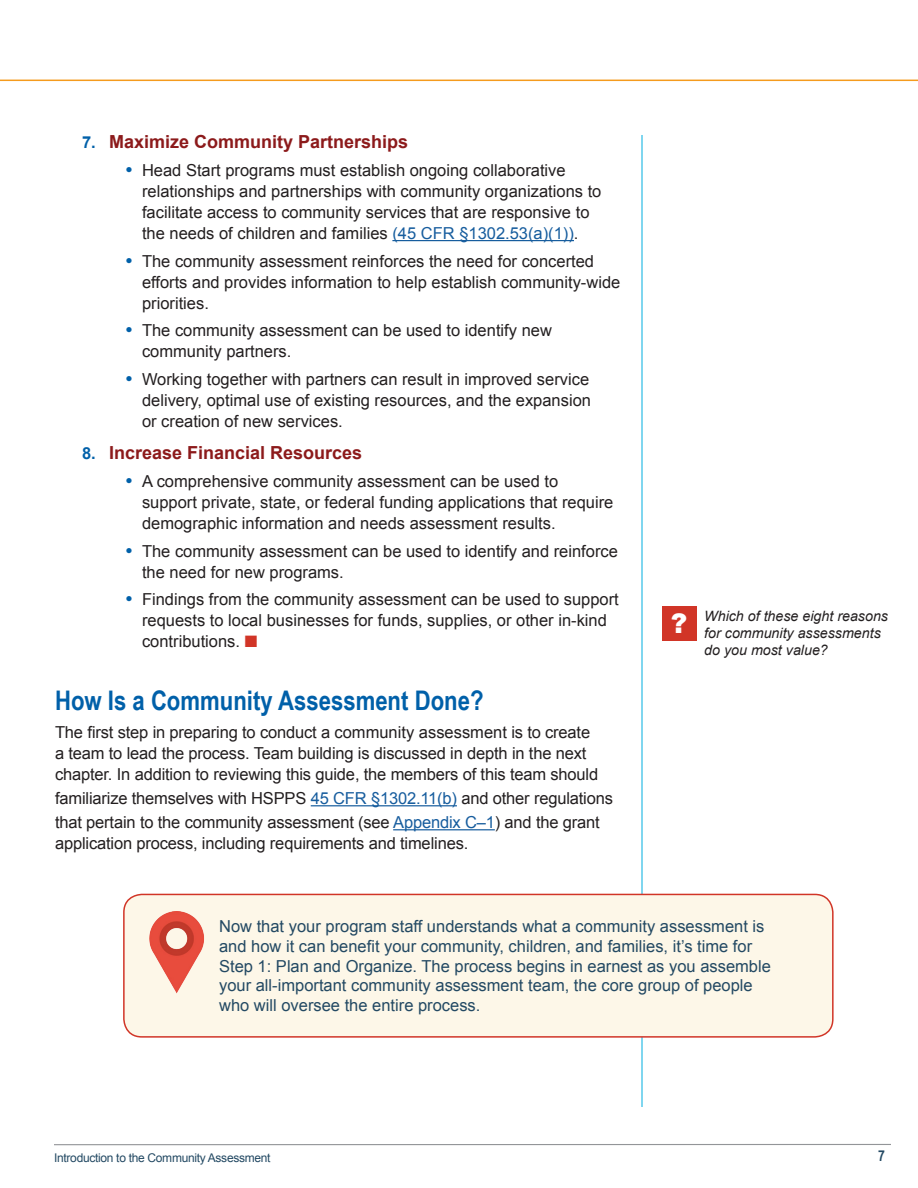
<style>
.page{position:relative;width:918px;height:1188px;background:#fff}
.page>*{position:absolute;margin:0;border:0;box-sizing:border-box;transform-origin:0 0}
.t1{font:700 27px "Arial Narrow";color:#0060a9}
.t2{font:700 18px "Arial";color:#8c1a1b}
.t3{font:16.5px/21px "Arial";color:#231f20}
.t4{font:16.5px/19.8px "Arial";color:#234963}
.t5{font:700 15px "Arial Narrow";color:#234963}
.t6{font:italic 14.25px/17.1px "Arial";color:#231f20}
.t7{font:12px "Arial";letter-spacing:-.025em;color:#234963}
.s1{font-size:16.5px;color:#0060a9}
.s2{color:#175d9e}
.s3{color:#d13527}
.s4{font-weight:900;font-style:normal;font-size:27px;color:#fff}
</style>
<div class="page">
<hr style="left:54px;top:1144px;width:837px;height:1px;background:#939598">
<hr style="left:0;top:80px;width:918px;height:1px;background:#f59b1d">
<hr style="left:392px;top:240px;width:182px;height:1px;background:#175d9e">
<hr style="left:311px;top:805px;width:146px;height:1px;background:#175d9e">
<hr style="left:393px;top:829px;width:102px;height:1px;background:#175d9e">
<hr style="left:642px;top:135px;width:1px;height:972px;background:#00aee0">
<div style="left:124px;top:894px;width:709px;height:143px;background:#fdf7e8;border-radius:18px"></div>
<img style="left:149px;top:911px;width:55px;height:82px">
<div style="left:662px;top:606px;width:34px;height:35px;background:#d13527"></div>
<div style="left:123px;top:894px;width:711px;height:144px;border:2px solid #d13527;border-radius:18px"></div>
<h3 class="t2" style="left:82px;top:130px;width:328px"><span class="s1">7.</span> Maximize Community Partnerships</h3>
<p class="t3" style="left:142px;top:160px;width:461px;text-indent:-16px"><sup>●</sup> Head Start programs must establish ongoing collaborative relationships and partnerships with community organizations to facilitate access to community services that are responsive to the needs of children and families <span class="s2">(45 CFR §1302.53(a)(1))</span>.</p>
<p class="t3" style="left:142px;top:250px;width:480px;text-indent:-16px"><sup>●</sup> The community assessment reinforces the need for concerted efforts and provides information to help establish community-wide priorities.</p>
<p class="t3" style="left:142px;top:320px;width:411px;text-indent:-16px"><sup>●</sup> The community assessment can be used to identify new community partners.</p>
<p class="t3" style="left:142px;top:369px;width:451px;text-align:justify;text-indent:-16px"><sup>●</sup> Working together with partners can result in improved service delivery, optimal use of existing resources, and the expansion or creation of new services.</p>
<h3 class="t2" style="left:82px;top:441px;width:282px"><span class="s1">8.</span> Increase Financial Resources</h3>
<p class="t3" style="left:142px;top:471px;width:473px;text-indent:-16px"><sup>●</sup> A comprehensive community assessment can be used to support private, state, or federal funding applications that require demographic information and needs assessment results.</p>
<p class="t3" style="left:142px;top:540px;width:477px;text-indent:-16px"><sup>●</sup> The community assessment can be used to identify and reinforce the need for new programs.</p>
<p class="t3" style="left:142px;top:589px;width:478px;text-indent:-16px"><sup>●</sup> Findings from the community assessment can be used to support requests to local businesses for funds, supplies, or other in-kind contributions. <span class="s3">■</span></p>
<h2 class="t1" style="left:55px;top:680px;width:430px">How Is a Community Assessment Done?</h2>
<p class="t3" style="left:55px;top:722px;width:545px">The first step in preparing to conduct a community assessment is to create a team to lead the process. Team building is discussed in depth in the next chapter. In addition to reviewing this guide, the members of this team should</p>
<p class="t3" style="left:55px;top:786px;width:560px;line-height:24px">familiarize themselves with HSPPS <span class="s2">45 CFR §1302.11(b)</span> and other regulations that pertain to the community assessment (see <span class="s2">Appendix C–1</span>) and the grant</p>
<p class="t3" style="left:55px;top:833px;width:415px">application process, including requirements and timelines.</p>
<p class="t6" style="left:704px;top:608px;width:185px;text-indent:-34px"><span class="s4">?</span> Which of these eight reasons for community assessments do you most value?</p>
<p class="t4" style="left:219px;top:917px;width:553px">Now that your program staff understands what a community assessment is and how it can benefit your community, children, and families, it’s time for Step 1: Plan and Organize. The process begins in earnest as you assemble your all-important community assessment team, the core group of people who will oversee the entire process.</p>
<p class="t7" style="left:54px;top:1150px;width:218px">Introduction to the Community Assessment</p>
<p class="t5" style="left:878px;top:1144px;width:8px">7</p>
</div>
